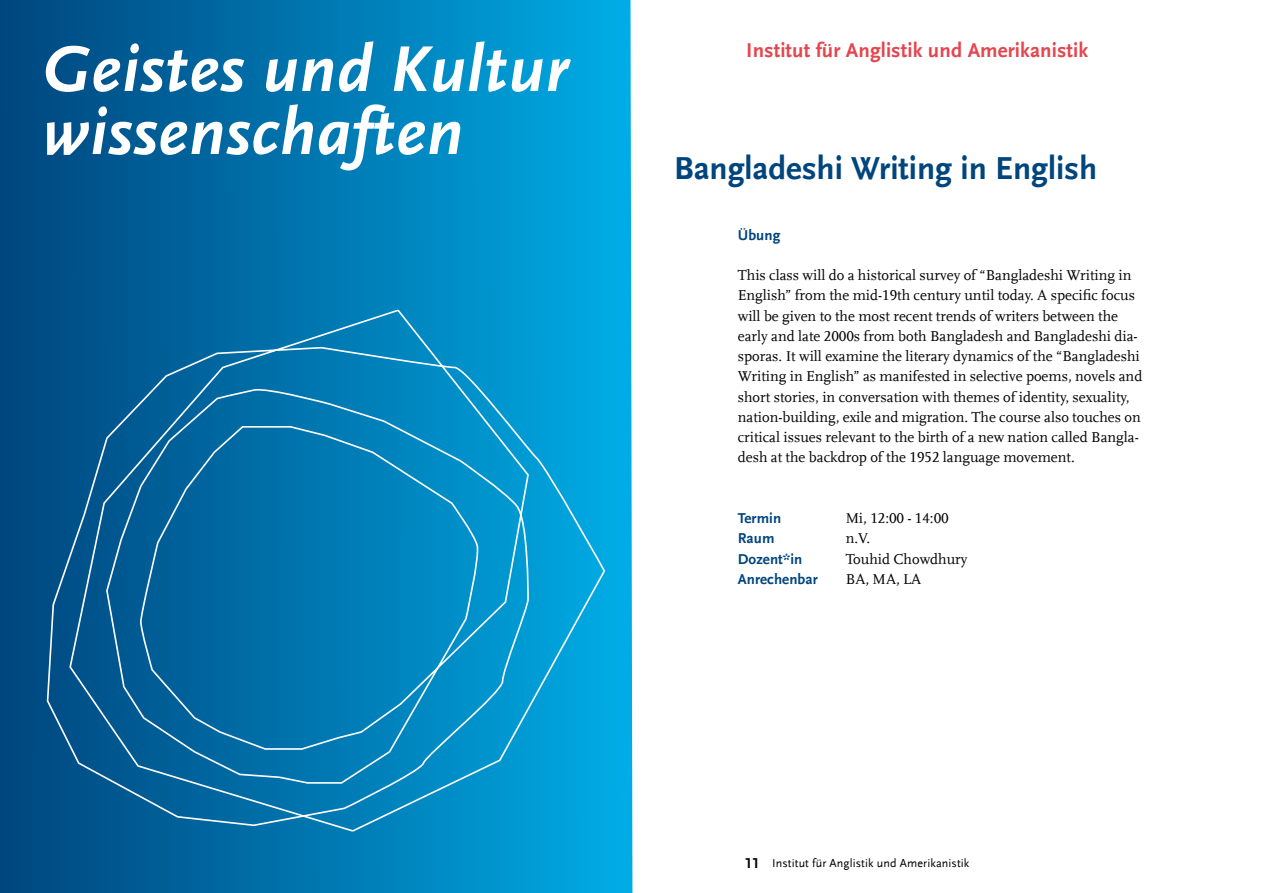
<style>
.page{position:relative;width:1263px;height:893px;background:#fff}
.page>*{position:absolute;margin:0;border:0;box-sizing:border-box;transform-origin:0 0}
.U_Kapiteltrenner{font:italic 700 67.5px "UB Scala Sans";letter-spacing:.01em;color:#fff}
.U1{font:700 33.3px "UB Scala Sans";color:#00457d}
.U2{font:700 21px "UB Scala Sans";letter-spacing:.005em;color:#e4464e}
.Fließ{font:15px/20.2px "UB Scala";color:#000}
.Fließ-2{font:700 15px "UB Scala Sans";letter-spacing:.005em;color:#00457d}
.U3{font:700 15px "UB Scala Sans";letter-spacing:.005em;color:#00457d}
.t1{font:700 15px "UB Scala Sans";color:#000}
.U1-2{font:12px "UB Scala Sans";letter-spacing:.01em;color:#000}
</style>
<div class="page">
<svg style="left:0;top:0;width:632px;height:893px;background:#0076af"></svg>
<svg style="left:46px;top:308px;width:560px;height:525px;background:#067cb4"></svg>
<p class="U_Kapiteltrenner" style="left:43px;top:29px;width:527px">Geistes und Kultur</p>
<p class="U_Kapiteltrenner" style="left:43px;top:92px;width:422px">wissenschaften</p>
<p class="U2" style="left:746px;top:38px;width:343px">Institut für Anglistik und Amerikanistik</p>
<p class="U1" style="left:674px;top:148px;width:425px">Bangladeshi Writing in English</p>
<p class="U3" style="left:738px;top:226px;width:44px">Übung</p>
<p class="Fließ" style="left:738px;top:265px;width:406px">This class will do a historical survey of “Bangladeshi Writing in English” from the mid-19th century until today. A specific focus will be given to the most recent trends of writers between the early and late 2000s from both Bangladesh and Bangladeshi dia&shy;sporas. It will examine the literary dynamics of the “Bangladeshi Writing in English” as manifested in selective poems, novels and short stories, in conversation with themes of identity, sexuality, nation-building, exile and migration. The course also touches on critical issues relevant to the birth of a new nation called Bangla&shy;desh at the backdrop of the 1952 language movement.</p>
<p class="Fließ-2" style="left:738px;top:509px;width:45px">Termin</p>
<p class="Fließ" style="left:846px;top:508px;width:104px">Mi, 12:00 - 14:00</p>
<p class="Fließ-2" style="left:738px;top:530px;width:38px">Raum</p>
<p class="Fließ" style="left:846px;top:528px;width:26px">n.V.</p>
<p class="Fließ-2" style="left:738px;top:550px;width:66px">Dozent*in</p>
<p class="Fließ" style="left:846px;top:549px;width:123px">Touhid Chowdhury</p>
<p class="Fließ-2" style="left:738px;top:570px;width:81px">Anrechenbar</p>
<p class="Fließ" style="left:846px;top:569px;width:77px">BA, MA, LA</p>
<p class="t1" style="left:745px;top:854px;width:16px">11</p>
<p class="U1-2" style="left:772px;top:856px;width:199px">Institut für Anglistik und Amerikanistik</p>
</div>
